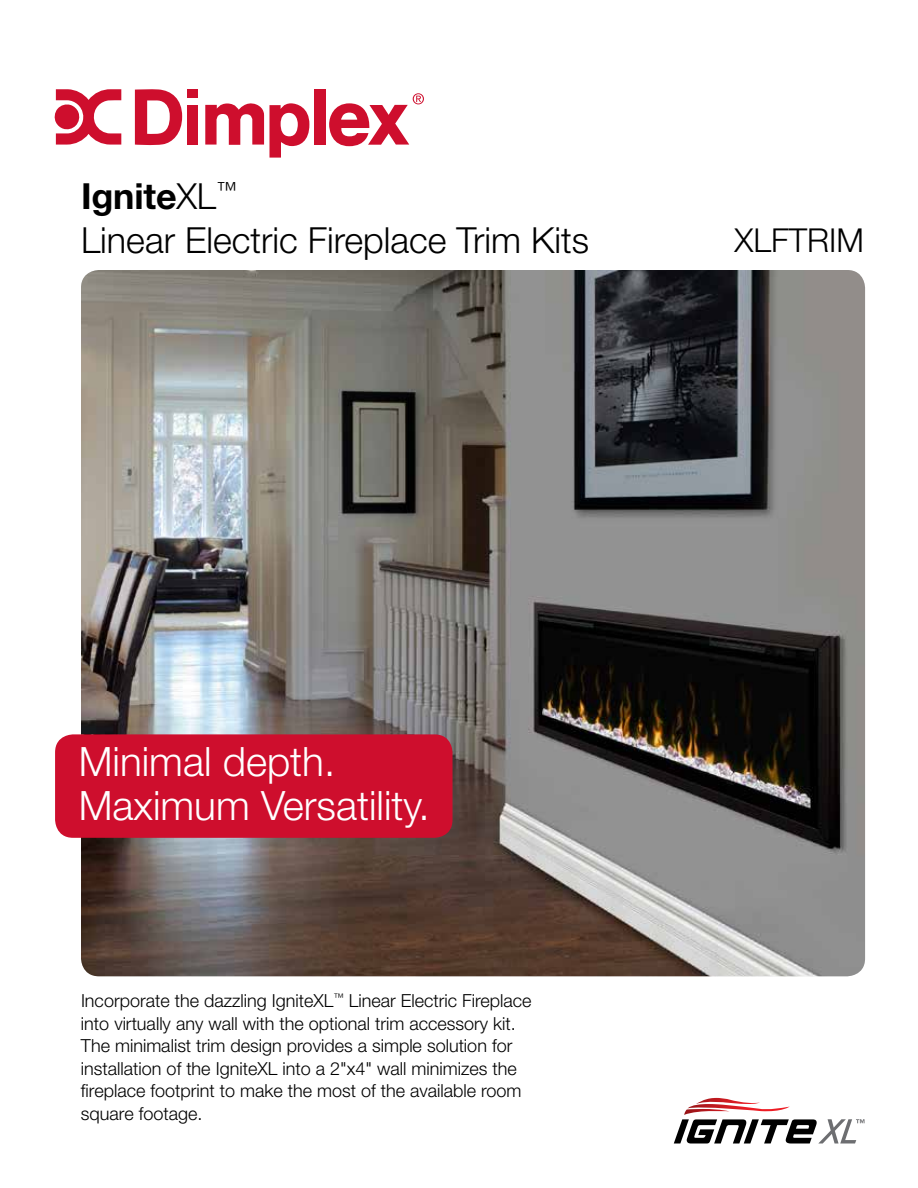
<style>
.page{position:relative;width:918px;height:1188px;background:#fff}
.page>*{position:absolute;margin:0;border:0;box-sizing:border-box;transform-origin:0 0}
.t1{font:300 40.5px/43.5px "Helvetica Neue LT Std";color:#fff}
.t2{font:300 36px/43.5px "Helvetica Neue LT Std";color:#000}
.t3{font:300 33px "Helvetica Neue LT Std";color:#000}
.t4{font:300 18px/22.5px "Helvetica Neue LT Std";color:#000}
.s1{font-weight:700}
</style>
<div class="page">
<img style="left:81px;top:270px;width:784px;height:706px">
<div style="left:55px;top:734px;width:398px;height:104px;background:#ce0e2d;border-radius:18px"></div>
<svg style="left:135px;top:89px;width:47px;height:57px"></svg>
<div style="left:187px;top:89px;width:11px;height:9px;background:#ce0e2d"></div>
<div style="left:187px;top:105px;width:11px;height:40px;background:#ce0e2d"></div>
<svg style="left:205px;top:103px;width:104px;height:55px"></svg>
<div style="left:314px;top:89px;width:11px;height:56px;background:#ce0e2d"></div>
<svg style="left:329px;top:93px;width:95px;height:53px"></svg>
<svg style="left:54px;top:89px;width:67px;height:56px"></svg>
<svg style="left:674px;top:1098px;width:191px;height:46px"></svg>
<h2 class="t2" style="left:81px;top:174px;width:510px"><span class="s1">Ignite</span>XL<sup>™<br></sup>Linear Electric Fireplace Trim Kits</h2>
<h3 class="t3" style="left:734px;top:220px;width:131px">XLFTRIM</h3>
<h1 class="t1" style="left:79px;top:739px;width:353px">Minimal depth.<br>Maximum Versatility.</h1>
<p class="t4" style="left:81px;top:989px;width:452px">Incorporate the dazzling IgniteXL<sup>™</sup> Linear Electric Fireplace into virtually any wall with the optional trim accessory kit.<br>The minimalist trim design provides a simple solution for installation of the IgniteXL into a 2"x4" wall minimizes the fireplace footprint to make the most of the available room square footage.</p>
</div>
